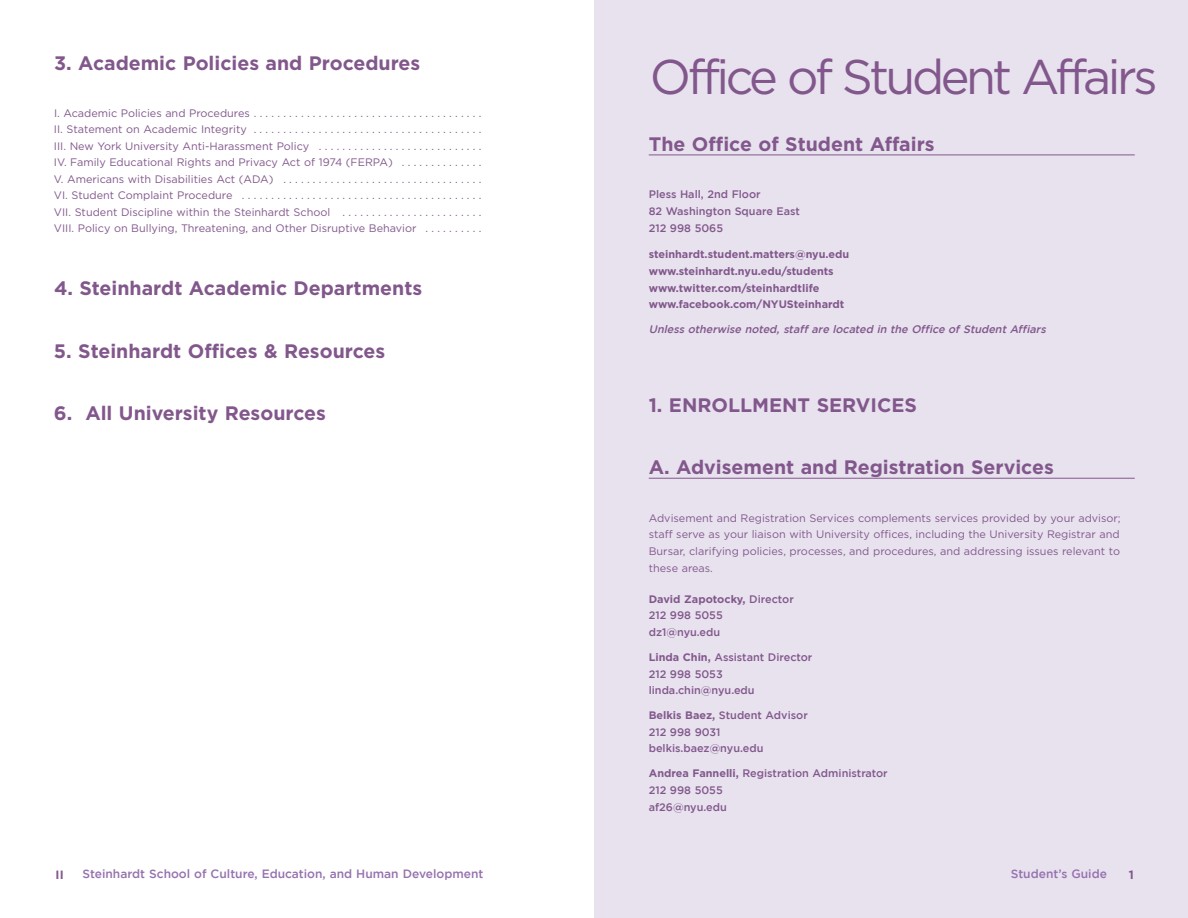
<style>
.page{position:relative;width:1188px;height:918px;background:#fff}
.page>*{position:absolute;margin:0;border:0;box-sizing:border-box;transform-origin:0 0}
.t1{font:48.6px "Gotham";letter-spacing:-.07em;color:#82588c}
.t2{font:700 19.5px "Gotham";color:#82588c}
.t3{font:500 12px "Gotham";color:#9672af}
.t4{font:700 12px "Gotham";color:#82588c}
.t5{font:10.8px/16.5px "Gotham";color:#82588c;text-align:justify}
.t6{font:500 10.8px/16.8px "Gotham";color:#82588c}
.t7{font:700 10.8px/16.8px "Gotham";color:#82588c}
.t8{font:italic 500 10.8px "Gotham";color:#82588c}
.s1{font-weight:700}
</style>
<div class="page">
<div style="left:594px;top:0;width:594px;height:918px;background:#e8e2ef"></div>
<hr style="left:649px;top:155px;width:486px;height:1px;background:#82588c">
<hr style="left:649px;top:478px;width:486px;height:1px;background:#82588c">
<h2 class="t2" style="left:54px;top:51px;width:368px">3. Academic Policies and Procedures</h2>
<p class="t5" style="left:54px;top:105px;width:429px">I. Academic Policies and Procedures . . . . . . . . . . . . . . . . . . . . . . . . . . . . . . . . . . . . . . .<br>II. Statement on Academic Integrity . . . . . . . . . . . . . . . . . . . . . . . . . . . . . . . . . . . . . . .<br>III. New York University Anti-Harassment Policy . . . . . . . . . . . . . . . . . . . . . . . . . . . .<br>IV. Family Educational Rights and Privacy Act of 1974 (FERPA) . . . . . . . . . . . . . .<br>V. Americans with Disabilities Act (ADA) . . . . . . . . . . . . . . . . . . . . . . . . . . . . . . . . . .<br>VI. Student Complaint Procedure . . . . . . . . . . . . . . . . . . . . . . . . . . . . . . . . . . . . . . . . .<br>VII. Student Discipline within the Steinhardt School . . . . . . . . . . . . . . . . . . . . . . . .<br>VIII. Policy on Bullying, Threatening, and Other Disruptive Behavior . . . . . . . . . .</p>
<h2 class="t2" style="left:54px;top:277px;width:370px">4. Steinhardt Academic Departments</h2>
<h2 class="t2" style="left:54px;top:339px;width:333px">5. Steinhardt Offices &amp; Resources</h2>
<h2 class="t2" style="left:54px;top:402px;width:273px">6. All University Resources</h2>
<p class="t4" style="left:56px;top:868px;width:10px">II</p>
<p class="t3" style="left:82px;top:867px;width:402px">Steinhardt School of Culture, Education, and Human Development</p>
<h1 class="t1" style="left:650px;top:50px;width:509px">Office of Student Affairs</h1>
<h2 class="t2" style="left:649px;top:132px;width:287px">The Office of Student Affairs</h2>
<p class="t6" style="left:649px;top:186px;width:153px">Pless Hall, 2nd Floor<br>82 Washington Square East<br>212 998 5065</p>
<p class="t7" style="left:649px;top:245px;width:202px">steinhardt.student.matters@nyu.edu www.steinhardt.nyu.edu/students www.twitter.com/steinhardtlife www.facebook.com/NYUSteinhardt</p>
<p class="t8" style="left:649px;top:323px;width:401px">Unless otherwise noted, staff are located in the Office of Student Affiars</p>
<h2 class="t2" style="left:649px;top:393px;width:270px">1. ENROLLMENT SERVICES</h2>
<h2 class="t2" style="left:649px;top:456px;width:407px">A. Advisement and Registration Services</h2>
<p class="t5" style="left:649px;top:509px;width:473px">Advisement and Registration Services complements services provided by your advisor; staff serve as your liaison with University offices, including the University Registrar and Bursar, clarifying policies, processes, and procedures, and addressing issues relevant to these areas.</p>
<p class="t6" style="left:649px;top:590px;width:147px"><span class="s1">David Zapotocky,</span> Director<br>212 998 5055 dz1@nyu.edu</p>
<p class="t6" style="left:649px;top:648px;width:165px"><span class="s1">Linda Chin,</span> Assistant Director<br>212 998 5053 linda.chin@nyu.edu</p>
<p class="t6" style="left:649px;top:706px;width:161px"><span class="s1">Belkis Baez,</span> Student Advisor<br>212 998 9031 belkis.baez@nyu.edu</p>
<p class="t6" style="left:649px;top:764px;width:241px"><span class="s1">Andrea Fannelli,</span> Registration Administrator<br>212 998 5055<br>af26@nyu.edu</p>
<p class="t3" style="left:1011px;top:867px;width:98px">Student’s Guide</p>
<p class="t4" style="left:1129px;top:868px;width:7px">1</p>
</div>
